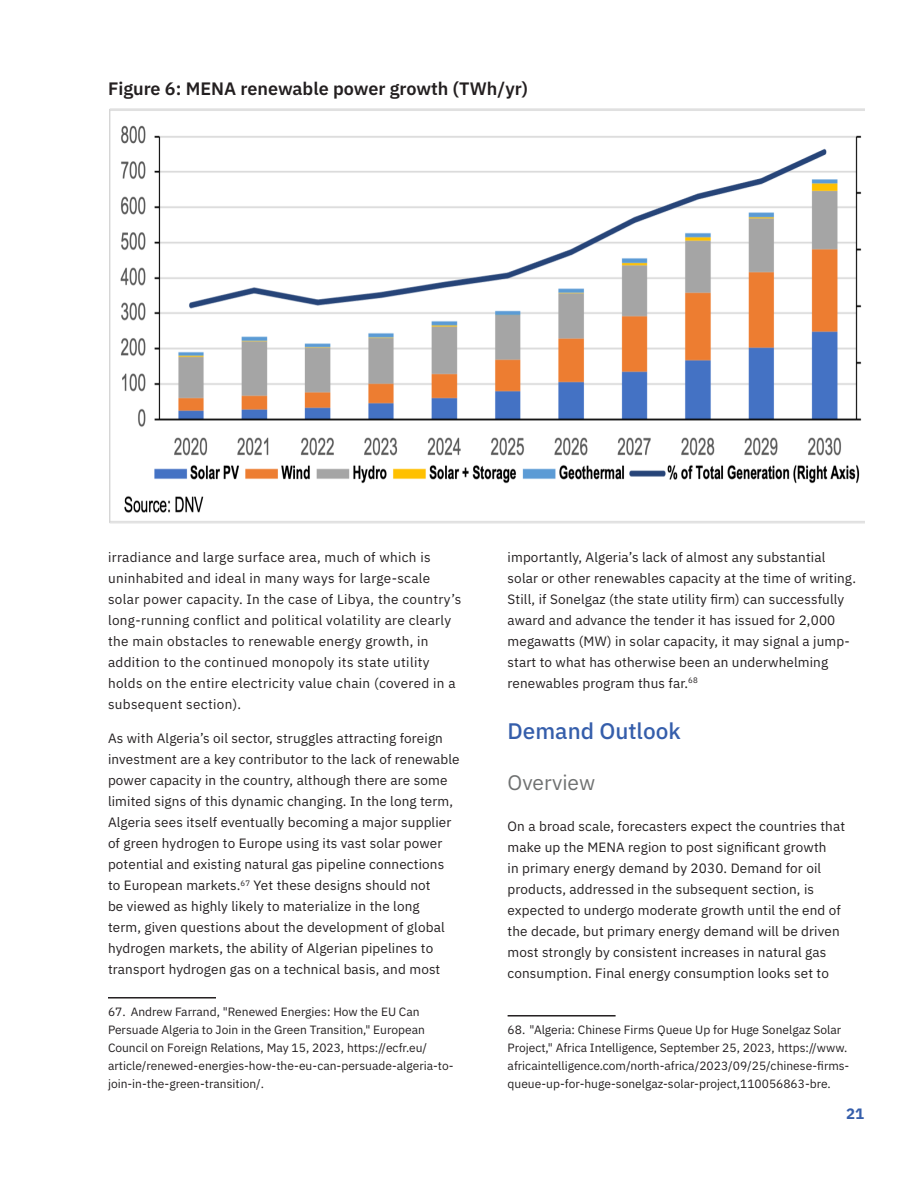
<style>
.page{position:relative;width:918px;height:1188px;background:#fff}
.page>*{position:absolute;margin:0;border:0;box-sizing:border-box;transform-origin:0 0}
.Subhead_-_1{font:500 22.5px "IBM Plex Sans";color:#355eab}
.Subhead_-_2{font:21px "IBM Plex Sans";color:#6f7171}
.Paragraph_Style{font:600 18px "IBM Plex Sans";color:#231f20}
.t1{font:700 15px "IBM Plex Sans";color:#355eab}
.Paragraph_Style-2{font:13.5px/21px "IBM Plex Sans";letter-spacing:.01em;color:#231f20}
.Foot_Note{font:12px/18px "IBM Plex Sans";color:#231f20}
</style>
<div class="page">
<hr style="left:108px;top:997px;width:108px;height:2px;background:#231f20">
<hr style="left:508px;top:1015px;width:108px;height:2px;background:#231f20">
<img style="left:109px;top:108px;width:755px;height:416px">
<p class="Paragraph_Style" style="left:108px;top:74px;width:421px">Figure 6: MENA renewable power growth (TWh/yr)</p>
<p class="Paragraph_Style-2" style="left:108px;top:545px;width:355px">irradiance and large surface area, much of which is uninhabited and ideal in many ways for large-scale solar power capacity. In the case of Libya, the country’s long-running conflict and political volatility are clearly the main obstacles to renewable energy growth, in addition to the continued monopoly its state utility holds on the entire electricity value chain (covered in a subsequent section).</p>
<p class="Paragraph_Style-2" style="left:108px;top:727px;width:353px">As with Algeria’s oil sector, struggles attracting foreign investment are a key contributor to the lack of renewable power capacity in the country, although there are some limited signs of this dynamic changing. In the long term, Algeria sees itself eventually becoming a major supplier of green hydrogen to Europe using its vast solar power potential and existing natural gas pipeline connections to European markets.<sup>67</sup> Yet these designs should not<br>be viewed as highly likely to materialize in the long<br>term, given questions about the development of global hydrogen markets, the ability of Algerian pipelines to transport hydrogen gas on a technical basis, and most</p>
<p class="Foot_Note" style="left:108px;top:1002px;width:347px">67. Andrew Farrand, "Renewed Energies: How the EU Can Persuade Algeria to Join in the Green Transition," European Council on Foreign Relations, May 15, 2023, https://ecfr.eu/ article/renewed-energies-how-the-eu-can-persuade-algeria-to&shy;join-in-the-green-transition/.</p>
<p class="Paragraph_Style-2" style="left:508px;top:545px;width:350px">importantly, Algeria’s lack of almost any substantial solar or other renewables capacity at the time of writing.<br>Still, if Sonelgaz (the state utility firm) can successfully award and advance the tender it has issued for 2,000 megawatts (MW) in solar capacity, it may signal a jump&shy;start to what has otherwise been an underwhelming renewables program thus far.<sup>68</sup></p>
<p class="Subhead_-_1" style="left:508px;top:714px;width:175px">Demand Outlook</p>
<p class="Subhead_-_2" style="left:508px;top:766px;width:89px">Overview</p>
<p class="Paragraph_Style-2" style="left:508px;top:814px;width:339px">On a broad scale, forecasters expect the countries that make up the MENA region to post significant growth<br>in primary energy demand by 2030. Demand for oil products, addressed in the subsequent section, is expected to undergo moderate growth until the end of the decade, but primary energy demand will be driven most strongly by consistent increases in natural gas consumption. Final energy consumption looks set to</p>
<p class="Foot_Note" style="left:508px;top:1020px;width:343px">68. "Algeria: Chinese Firms Queue Up for Huge Sonelgaz Solar Project," Africa Intelligence, September 25, 2023, https://www. africaintelligence.com/north-africa/2023/09/25/chinese-firms&shy;queue-up-for-huge-sonelgaz-solar-project,110056863-bre.</p>
<p class="t1" style="left:846px;top:1101px;width:19px">21</p>
</div>
